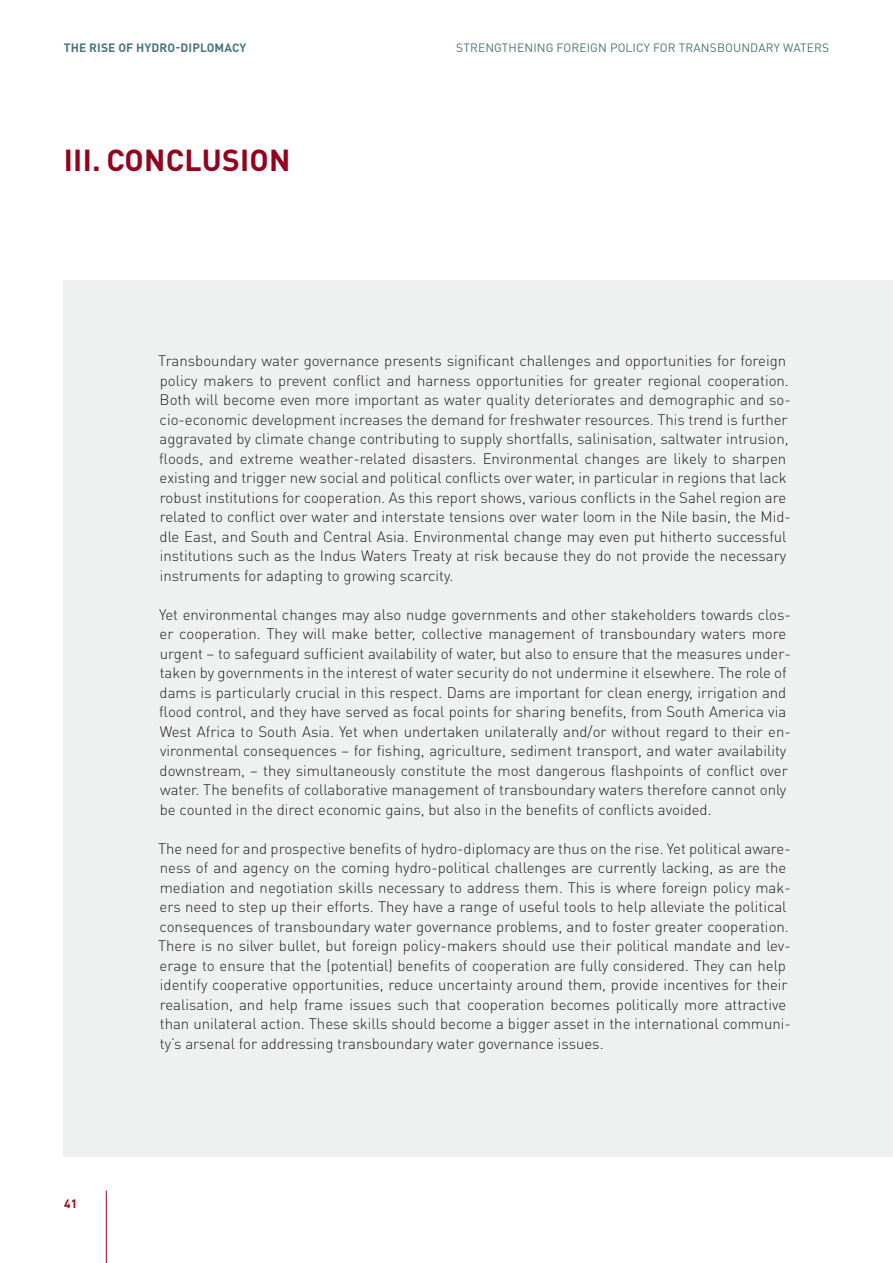
<style>
.page{position:relative;width:893px;height:1263px;background:#fff}
.page>*{position:absolute;margin:0;border:0;box-sizing:border-box;transform-origin:0 0}
.t1{font:700 30px "DIN Pro";letter-spacing:.01em;color:#94021d}
.t2{font:300 15px/19.5px "DIN Pro";color:#231f20}
.t3{font:12px "DIN Pro";letter-spacing:.01em;color:#4a767c}
.t4{font:700 12px "DIN Pro";letter-spacing:.01em;color:#4a767c}
.t5{font:700 12px "DIN Pro";color:#94021d}
</style>
<div class="page">
<div style="left:64px;top:281px;width:829px;height:876px;background:#eff1f1"></div>
<hr style="left:106px;top:1191px;width:1px;height:72px;background:#94021d">
<p class="t4" style="left:64px;top:39px;width:184px">THE RISE OF HYDRO-DIPLOMACY</p>
<h1 class="t1" style="left:64px;top:140px;width:228px">III . CONCLUSION</h1>
<p class="t3" style="left:456px;top:39px;width:373px">STRENGTHENI NG FOREIGN POLICY FOR TRANSBOUNDARY WATERS</p>
<p class="t5" style="left:64px;top:1196px;width:15px">41</p>
<p class="t2" style="left:158px;top:350px;width:634px">Transboundary water governance presents significant challenges and opportunities for foreign policy makers to prevent conflict and harness opportunities for greater regional cooperation.<br>Both will become even more important as water quality deteriorates and demographic and so&shy;cio-economic development increases the demand for freshwater resources. This trend is further aggravated by climate change contributing to supply shortfalls, salinisation, saltwater intrusion, floods, and extreme weather-related disasters. Environmental changes are likely to sharpen existing and trigger new social and political conflicts over water, in particular in regions that lack robust institutions for cooperation. As this report shows, various conflicts in the Sahel region are related to conflict over water and interstate tensions over water loom in the Nile basin, the Mid&shy;dle East, and South and Central Asia. Environmental change may even put hitherto successful institutions such as the Indus Waters Treaty at risk because they do not provide the necessary instruments for adapting to growing scarcity.</p>
<p class="t2" style="left:159px;top:604px;width:633px">Yet environmental changes may also nudge governments and other stakeholders towards clos&shy;er cooperation. They will make better, collective management of transboundary waters more urgent – to safeguard sufficient availability of water, but also to ensure that the measures under&shy;taken by governments in the interest of water security do not undermine it elsewhere. The role of dams is particularly crucial in this respect. Dams are important for clean energy, irrigation and flood control, and they have served as focal points for sharing benefits, from South America via West Africa to South Asia. Yet when undertaken unilaterally and/or without regard to their en&shy;vironmental consequences – for fishing, agriculture, sediment transport, and water availability downstream, – they simultaneously constitute the most dangerous flashpoints of conflict over water. The benefits of collaborative management of transboundary waters therefore cannot only be counted in the direct economic gains, but also in the benefits of conflicts avoided.</p>
<p class="t2" style="left:158px;top:838px;width:634px">The need for and prospective benefits of hydro-diplomacy are thus on the rise. Yet political aware&shy;ness of and agency on the coming hydro-political challenges are currently lacking, as are the mediation and negotiation skills necessary to address them. This is where foreign policy mak&shy;ers need to step up their efforts. They have a range of useful tools to help alleviate the political consequences of transboundary water governance problems, and to foster greater cooperation.<br>There is no silver bullet, but foreign policy-makers should use their political mandate and lev&shy;erage to ensure that the (potential) benefits of cooperation are fully considered. They can help identify cooperative opportunities, reduce uncertainty around them, provide incentives for their realisation, and help frame issues such that cooperation becomes politically more attractive than unilateral action. These skills should become a bigger asset in the international communi&shy;ty’s arsenal for addressing transboundary water governance issues.</p>
</div>
